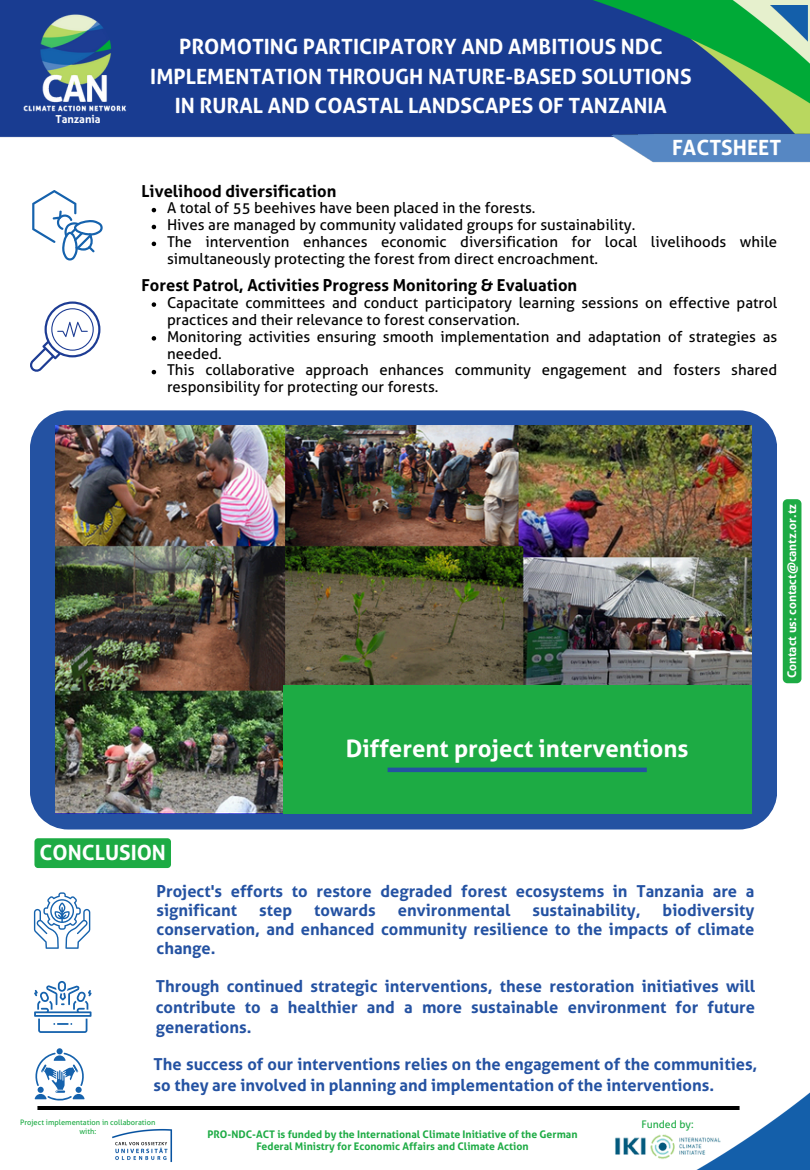
<style>
.page{position:relative;width:810px;height:1170px;background:#fff}
.page>*{position:absolute;margin:0;border:0;box-sizing:border-box;transform-origin:0 0}
.t1{font:700 24px "Aller";color:#fff}
.t2{font:700 21px/29.2px "Aller";color:#fff;text-align:center}
.t3{font:700 16.5px/19.2px "Aller";color:#2452a2}
.t4{font:700 16.5px "Aller";color:#000}
.t5{font:15px/16.8px "Aller";color:#000}
.t6{font:700 12px "Aller";color:#fff}
.t7{font:700 10.95px "Aller";color:#fff}
.t8{font:700 10.5px/12.1px "Aller";color:#1dab44;text-align:center}
.t9{font:10.5px "Aller";color:#1dab44}
.t10{font:7.5px/8.7px "Aller";color:#1dab44;text-align:center}
</style>
<div class="page">
<img style="left:0;top:5px;width:807px;height:1165px">
<p class="t7" style="left:55px;top:113px;width:47px">Tanzania</p>
<p class="t2" style="left:150px;top:32px;width:543px">PROMOTING PARTICIPATORY AND AMBITIOUS NDC<br>IMPLEMENTATION THROUGH NATURE-BASED SOLUTIONS<br>IN RURAL AND COASTAL LANDSCAPES OF TANZANIA</p>
<p class="t2" style="left:672px;top:133px;width:111px">FACTSHEET</p>
<p class="t4" style="left:142px;top:181px;width:196px">Livelihood diversification</p>
<p class="t5" style="left:167px;top:200px;width:370px">A total of 55 beehives have been placed in the forests.</p>
<h3 class="t5" style="left:167px;top:217px;width:470px">Hives are managed by community validated groups for sustainability.</h3>
<p class="t5" style="left:167px;top:234px;width:612px">The intervention enhances economic diversification for local livelihoods while simultaneously protecting the forest from direct encroachment.</p>
<p class="t4" style="left:142px;top:276px;width:437px">Forest Patrol, Activities Progress Monitoring &amp; Evaluation</p>
<p class="t5" style="left:167px;top:294px;width:612px">Capacitate committees and conduct participatory learning sessions on effective patrol practices and their relevance to forest conservation.</p>
<h1 class="t5" style="left:167px;top:328px;width:612px">Monitoring activities ensuring smooth implementation and adaptation of strategies as needed.</h1>
<h2 class="t5" style="left:167px;top:362px;width:612px">This collaborative approach enhances community engagement and fosters shared responsibility for protecting our forests.</h2>
<p class="t1" style="left:346px;top:734px;width:344px">Different project interventions</p>
<h3 class="t6" style="left:785px;top:678px;width:176px;rotate:-90deg">Contact us: contact@cantz.or.tz</h3>
<p class="t2" style="left:40px;top:838px;width:128px">CONCLUSION</p>
<h2 class="t3" style="left:157px;top:882px;width:600px">Project's efforts to restore degraded forest ecosystems in Tanzania are a significant</h2>
<h2 class="t3" style="left:157px;top:901px;width:600px;text-align:justify;text-indent:506px">biodiversity conservation, and enhanced community resilience to the impacts of climate change.</h2>
<h2 class="t3" style="left:259px;top:901px;width:34px">step</h2>
<h2 class="t3" style="left:314px;top:901px;width:63px">towards</h2>
<h2 class="t3" style="left:398px;top:901px;width:114px">environmental</h2>
<h2 class="t3" style="left:533px;top:901px;width:110px">sustainability,</h2>
<h3 class="t3" style="left:156px;top:977px;width:601px;line-height:20.2px;text-align:justify">Through continued strategic interventions, these restoration initiatives will contribute to a healthier and a more sustainable environment for future generations.</h3>
<p class="t3" style="left:154px;top:1055px;width:605px;line-height:20.2px">The success of our interventions relies on the engagement of the communities, so they are involved in planning and implementation of the interventions.</p>
<p class="t10" style="left:20px;top:1118px;width:137px">Project implementation in collaboration with:</p>
<p class="t9" style="left:641px;top:1118px;width:54px">Funded by:</p>
<p class="t8" style="left:207px;top:1128px;width:372px">PRO-NDC-ACT is funded by the International Climate Initiative of the German<br>Federal Ministry for Economic Affairs and Climate Action</p>
</div>
